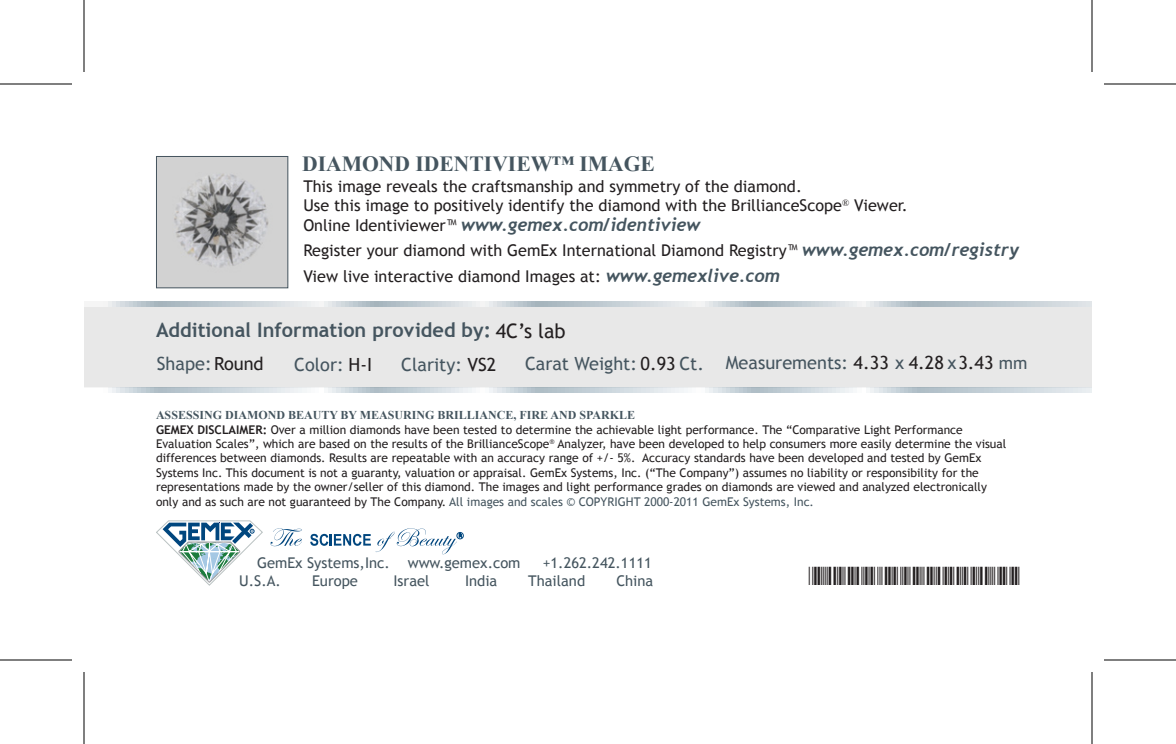
<style>
.page{position:relative;width:1176px;height:744px;background:#fff}
.page>*{position:absolute;margin:0;border:0;box-sizing:border-box;transform-origin:0 0}
.t1{font:700 21.6px "Times New Roman";color:#45555f}
.t2{font:700 20px "Trebuchet MS";color:#45555f}
.t3{font:18px "Trebuchet MS";color:#45555f}
.t4{font:italic 700 18px "Trebuchet";color:#45555f}
.t5{font:16.4px/19.6px "Trebuchet MS";color:#231f20}
.t6{font:14.8px "Trebuchet MS";color:#45555f}
.t7{font:12px/14.4px "Trebuchet MS";color:#231f20}
.t8{font:700 12px "Times New Roman";color:#45555f}
.s1{font-family:"Trebuchet MS";font-weight:400;font-style:normal;font-size:16.4px;color:#231f20}
.s2{font-family:"Trebuchet";font-weight:700;font-style:italic;font-size:18px;color:#45555f}
.s3{font-weight:400;color:#231f20}
.s4{color:#231f20}
.s5{font-size:17.2px}
.s6{font-weight:700}
.s7{color:#45555f}
</style>
<div class="page">
<svg style="left:84px;top:301px;width:1008px;height:6px;background:#c9d1d7"></svg>
<svg style="left:84px;top:387px;width:1008px;height:6px;background:#d0d9df"></svg>
<img style="left:158px;top:158px;width:128px;height:128px">
<div style="left:156px;top:156px;width:132px;height:132px;border:1px solid #45555f"></div>
<svg style="left:156px;top:521px;width:107px;height:65px"></svg>
<div style="left:457px;top:532px;width:7px;height:7px;border:1px solid #00467e;border-radius:50%"></div>
<svg style="left:310px;top:528px;width:152px;height:26px"></svg>
<svg style="left:270px;top:528px;width:32px;height:18px"></svg>
<hr style="left:0;top:83px;width:72px;height:2px;background:#000">
<hr style="left:1104px;top:83px;width:72px;height:2px;background:#000">
<hr style="left:0;top:659px;width:72px;height:2px;background:#000">
<hr style="left:1104px;top:659px;width:72px;height:2px;background:#000">
<hr style="left:83px;top:0;width:2px;height:72px;background:#000">
<hr style="left:83px;top:672px;width:2px;height:72px;background:#000">
<hr style="left:1091px;top:0;width:2px;height:72px;background:#000">
<hr style="left:1091px;top:672px;width:2px;height:72px;background:#000">
<p class="t1" style="left:302px;top:148px;width:354px">DIAMOND IDENTIVIEW™ IMAGE</p>
<p class="t5" style="left:303px;top:177px;width:606px">This image reveals the craftsmanship and symmetry of the diamond.<br>Use this image to positively identify the diamond with the BrillianceScope<sup>®</sup> Viewer.</p>
<p class="t4" style="left:303px;top:214px;width:399px"><span class="s1">Online Identiviewer™</span> www.gemex.com/identiview</p>
<p class="t5" style="left:303px;top:241px;width:717px">Register your diamond with GemEx International Diamond Registry™ <span class="s2">www.gemex.com/registry</span></p>
<p class="t5" style="left:303px;top:267px;width:478px">View live interactive diamond Images at: <span class="s2">www.gemexlive.com</span></p>
<p class="t2" style="left:156px;top:317px;width:411px">Additional Information provided by: <span class="s3">4C’s lab</span></p>
<p class="t3" style="left:157px;top:353px;width:108px">Shape: <span class="s4">Round</span></p>
<p class="t3" style="left:294px;top:354px;width:79px">Color: <span class="s4">H-I</span></p>
<p class="t3" style="left:401px;top:354px;width:96px">Clarity: <span class="s4">VS2</span></p>
<p class="t3" style="left:525px;top:353px;width:181px">Carat Weight: <span class="s4">0.93</span> Ct.</p>
<p class="t3" style="left:726px;top:352px;width:303px">Measurements: <span class="s4">4.33</span> x <span class="s4">4.28</span> x<span class="s4">3.43</span> <span class="s5">mm</span></p>
<p class="t8" style="left:156px;top:407px;width:481px">ASSESSING DIAMOND BEAUTY BY MEASURING BRILLIANCE, FIRE AND SPARKLE</p>
<p class="t7" style="left:156px;top:422px;width:852px"><span class="s6">GEMEX DISCLAIMER:</span> Over a million diamonds have been tested to determine the achievable light performance. The “Comparative Light Performance Evaluation Scales”, which are based on the results of the BrillianceScope<sup>®</sup> Analyzer, have been developed to help consumers more easily determine the visual differences between diamonds. Results are repeatable with an accuracy range of +/- 5%. Accuracy standards have been developed and tested by GemEx Systems Inc. This document is not a guaranty, valuation or appraisal. GemEx Systems, Inc. (“The Company”) assumes no liability or responsibility for the representations made by the owner/seller of this diamond. The images and light performance grades on diamonds are viewed and analyzed electronically only and as such are not guaranteed by The Company. <span class="s7">All images and scales © COPYRIGHT 2000-2011 GemEx Systems, Inc.</span></p>
<p class="t6" style="left:257px;top:554px;width:265px">GemEx Systems,Inc. www.gemex.com</p>
<p class="t6" style="left:543px;top:554px;width:111px">+1.262.242.1111</p>
<p class="t6" style="left:239px;top:572px;width:43px">U.S.A.</p>
<p class="t6" style="left:312px;top:572px;width:47px">Europe</p>
<p class="t6" style="left:394px;top:572px;width:37px">Israel</p>
<p class="t6" style="left:465px;top:572px;width:34px">India</p>
<p class="t6" style="left:528px;top:572px;width:58px">Thailand</p>
<p class="t6" style="left:616px;top:572px;width:38px">China</p>
</div>
